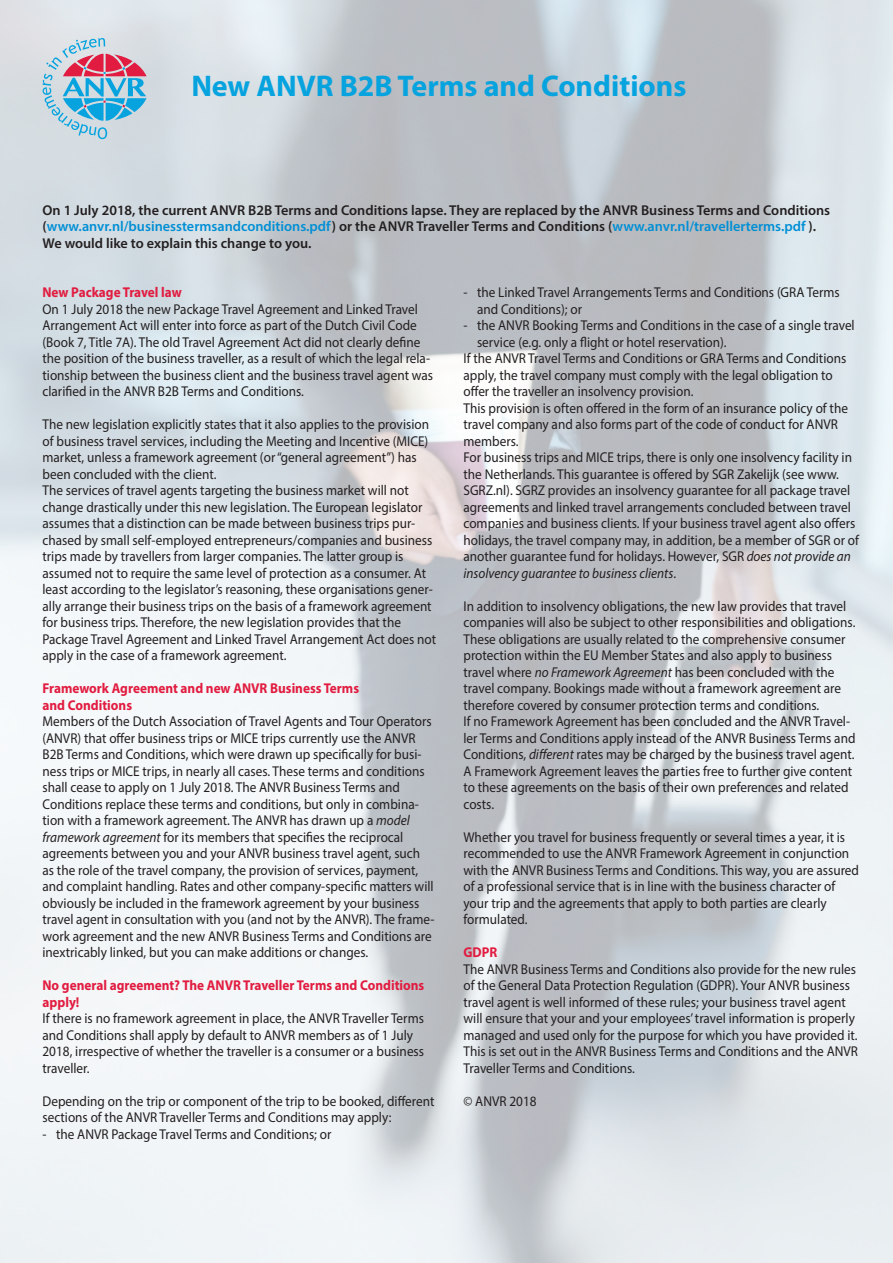
<style>
.page{position:relative;width:893px;height:1263px;background:#fff}
.page>*{position:absolute;margin:0;border:0;box-sizing:border-box;transform-origin:0 0}
.t1{font:700 30px "Myriad Pro";color:#06a3df}
.t2{font:14.25px/16.5px "Myriad Pro";color:#231f20;scale:.93 1}
.t3{font:600 14.25px/16.5px "Myriad Pro";color:#231f20}
.t4{font:700 14.25px/16.5px "Myriad Pro";color:#e11c40;scale:.93 1}
.t5{font:italic 14.25px "Myriad Pro";color:#231f20;scale:.93 1}
.s1{color:#008fd5}
.s2{font-style:italic}
.s3{font-style:normal}
</style>
<div class="page">
<svg style="left:43px;top:38px;width:104px;height:101px"></svg>
<h1 class="t1" style="left:191px;top:66px;width:497px">New ANVR B2B Terms and Conditions</h1>
<p class="t3" style="left:43px;top:201px;width:789px">On 1 July 2018, the current ANVR B2B Terms and Conditions lapse. They are replaced by the ANVR Business Terms and Conditions (<span class="s1">www.anvr.nl/businesstermsandconditions.pdf</span>) or the ANVR Traveller Terms and Conditions (<span class="s1">www.anvr.nl/travellerterms.pdf</span> ).<br>We would like to explain this change to you.</p>
<p class="t4" style="left:43px;top:283px;width:151px">New Package Travel law</p>
<p class="t2" style="left:43px;top:300px;width:422px">On 1 July 2018 the new Package Travel Agreement and Linked Travel Arrangement Act will enter into force as part of the Dutch Civil Code (Book 7, Title 7A). The old Travel Agreement Act did not clearly define the position of the business traveller, as a result of which the legal rela&shy;tionship between the business client and the business travel agent was clarified in the ANVR B2B Terms and Conditions.</p>
<p class="t2" style="left:43px;top:416px;width:425px">The new legislation explicitly states that it also applies to the provision of business travel services, including the Meeting and Incentive (MICE) market, unless a framework agreement (or “general agreement”) has been concluded with the client.<br>The services of travel agents targeting the business market will not change drastically under this new legislation. The European legislator assumes that a distinction can be made between business trips pur&shy;chased by small self-employed entrepreneurs/companies and business trips made by travellers from larger companies. The latter group is assumed not to require the same level of protection as a consumer. At least according to the legislator’s reasoning, these organisations gener&shy;ally arrange their business trips on the basis of a framework agreement for business trips. Therefore, the new legislation provides that the Package Travel Agreement and Linked Travel Arrangement Act does not apply in the case of a framework agreement.</p>
<p class="t4" style="left:43px;top:679px;width:342px">Framework Agreement and new ANVR Business Terms and Conditions</p>
<p class="t2" style="left:43px;top:713px;width:423px">Members of the Dutch Association of Travel Agents and Tour Operators (ANVR) that offer business trips or MICE trips currently use the ANVR B2B Terms and Conditions, which were drawn up specifically for busi&shy;ness trips or MICE trips, in nearly all cases. These terms and conditions shall cease to apply on 1 July 2018. The ANVR Business Terms and Conditions replace these terms and conditions, but only in combina&shy;tion with a framework agreement. The ANVR has drawn up a <span class="s2">model framework agreement</span> for its members that specifies the reciprocal agreements between you and your ANVR business travel agent, such as the role of the travel company, the provision of services, payment, and complaint handling. Rates and other company-specific matters will obviously be included in the framework agreement by your business travel agent in consultation with you (and not by the ANVR). The frame&shy;work agreement and the new ANVR Business Terms and Conditions are inextricably linked, but you can make additions or changes.</p>
<p class="t4" style="left:43px;top:976px;width:412px">No general agreement? The ANVR Traveller Terms and Conditions apply!</p>
<p class="t2" style="left:43px;top:1010px;width:412px">If there is no framework agreement in place, the ANVR Traveller Terms and Conditions shall apply by default to ANVR members as of 1 July 2018, irrespective of whether the traveller is a consumer or a business traveller.</p>
<p class="t2" style="left:43px;top:1092px;width:423px">Depending on the trip or component of the trip to be booked, different sections of the ANVR Traveller Terms and Conditions may apply:</p>
<p class="t2" style="left:43px;top:1125px;width:312px">- the ANVR Package Travel Terms and Conditions; or</p>
<p class="t2" style="left:477px;top:284px;width:392px;text-indent:-14px">- the Linked Travel Arrangements Terms and Conditions (GRA Terms and Conditions); or</p>
<p class="t2" style="left:463px;top:317px;width:422px">- the ANVR Booking Terms and Conditions in the case of a single travel</p>
<p class="t2" style="left:477px;top:333px;width:270px">service (e.g. only a flight or hotel reservation).</p>
<p class="t2" style="left:463px;top:350px;width:413px">If the ANVR Travel Terms and Conditions or GRA Terms and Conditions</p>
<p class="t2" style="left:463px;top:366px;width:399px">apply, the travel company must comply with the legal obligation to</p>
<p class="t2" style="left:463px;top:383px;width:249px">offer the traveller an insolvency provision.</p>
<p class="t2" style="left:463px;top:399px;width:415px">This provision is often offered in the form of an insurance policy of the</p>
<p class="t2" style="left:463px;top:416px;width:404px">travel company and also forms part of the code of conduct for ANVR</p>
<p class="t2" style="left:463px;top:432px;width:61px">members.</p>
<p class="t2" style="left:463px;top:449px;width:419px">For business trips and MICE trips, there is only one insolvency facility in</p>
<p class="t2" style="left:463px;top:465px;width:405px">the Netherlands. This guarantee is offered by SGR Zakelijk (see www.</p>
<p class="t2" style="left:463px;top:482px;width:417px">SGRZ.nl). SGRZ provides an insolvency guarantee for all package travel</p>
<p class="t2" style="left:463px;top:498px;width:418px">agreements and linked travel arrangements concluded between travel</p>
<p class="t2" style="left:463px;top:515px;width:423px">companies and business clients. If your business travel agent also offers</p>
<p class="t2" style="left:463px;top:531px;width:427px">holidays, the travel company may, in addition, be a member of SGR or of</p>
<p class="t2" style="left:463px;top:548px;width:418px">another guarantee fund for holidays. However, SGR <span class="s2">does not provide an</span></p>
<p class="t5" style="left:463px;top:564px;width:230px">insolvency guarantee to business clients<span class="s3">.</span></p>
<p class="t2" style="left:463px;top:597px;width:423px">In addition to insolvency obligations, the new law provides that travel companies will also be subject to other responsibilities and obligations.<br>These obligations are usually related to the comprehensive consumer protection within the EU Member States and also apply to business travel where <span class="s2">no Framework Agreement</span> has been concluded with the travel company. Bookings made without a framework agreement are therefore covered by consumer protection terms and conditions.<br>If no Framework Agreement has been concluded and the ANVR Travel&shy;ler Terms and Conditions apply instead of the ANVR Business Terms and Conditions, <span class="s2">different</span> rates may be charged by the business travel agent.<br>A Framework Agreement leaves the parties free to further give content to these agreements on the basis of their own preferences and related costs.</p>
<p class="t2" style="left:463px;top:828px;width:427px">Whether you travel for business frequently or several times a year, it is recommended to use the ANVR Framework Agreement in conjunction with the ANVR Business Terms and Conditions. This way, you are assured of a professional service that is in line with the business character of your trip and the agreements that apply to both parties are clearly formulated.</p>
<p class="t4" style="left:463px;top:944px;width:38px">GDPR</p>
<p class="t2" style="left:463px;top:960px;width:426px">The ANVR Business Terms and Conditions also provide for the new rules of the General Data Protection Regulation (GDPR). Your ANVR business travel agent is well informed of these rules; your business travel agent will ensure that your and your employees’ travel information is properly managed and used only for the purpose for which you have provided it.<br>This is set out in the ANVR Business Terms and Conditions and the ANVR Traveller Terms and Conditions.</p>
<p class="t2" style="left:463px;top:1092px;width:80px">© ANVR 2018</p>
</div>
